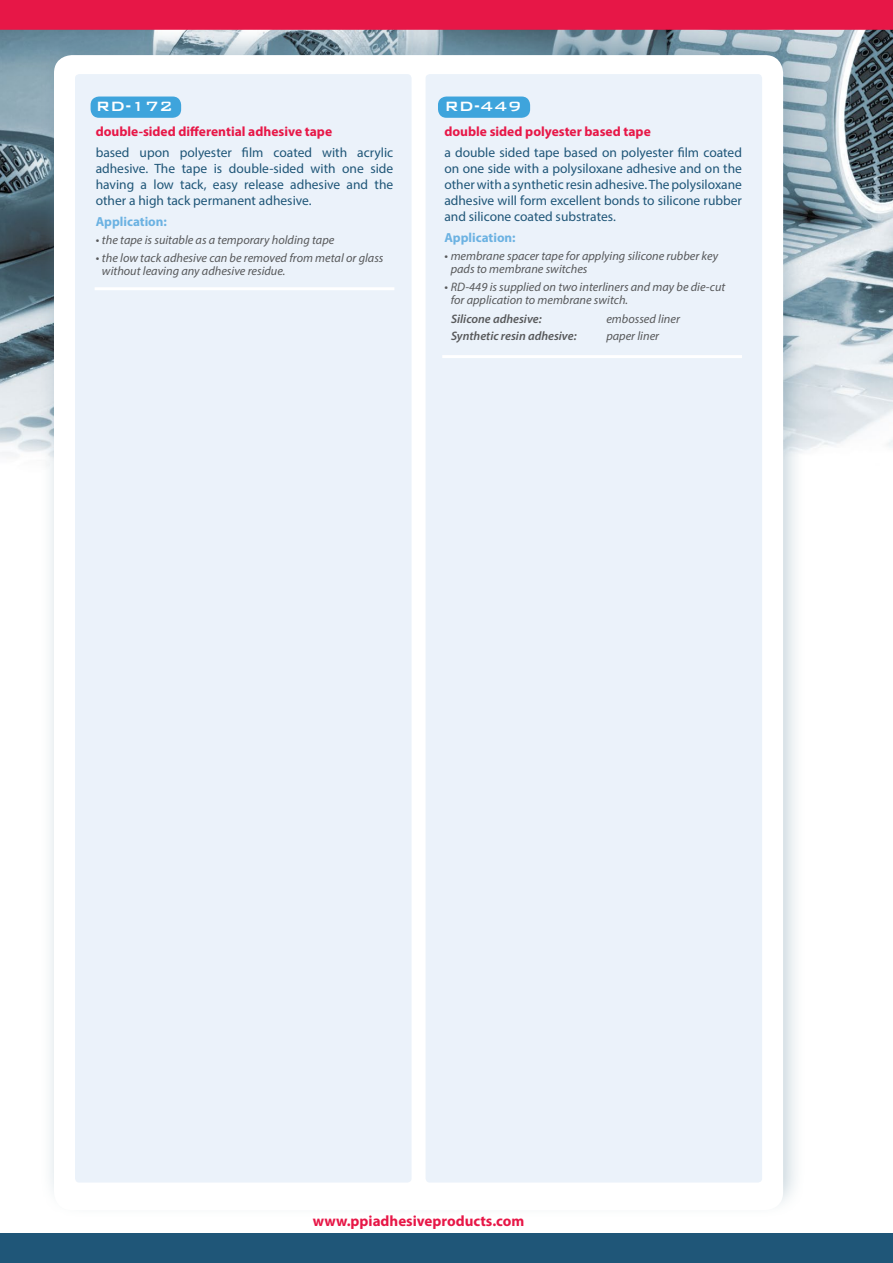
<style>
.page{position:relative;width:893px;height:1263px;background:#fff}
.page>*{position:absolute;margin:0;border:0;box-sizing:border-box;transform-origin:0 0}
.t1{font:500 18px "Bank Gothic BT";color:#fff}
.t2{font:700 15px "Myriad Pro";color:#e71747}
.t3{font:13.5px/16.2px "Myriad Pro";color:#1f5678;text-align:justify}
.t4{font:700 13.5px "Myriad Pro";color:#e71747}
.t5{font:700 13.2px "Myriad Pro";color:#6cb2e2}
.t6{font:italic 12.3px/13px "Myriad Pro";color:#58595b}
.t7{font:italic 600 12.3px "Myriad Pro";color:#58595b}
.s1{font-style:normal;font-size:12.75px}
</style>
<div class="page">
<img style="left:0;top:30px;width:893px;height:427px">
<div style="left:0;top:1233px;width:893px;height:30px;background:#1f5678"></div>
<div style="left:40px;top:26px;width:766px;height:1192px;background:#578197;opacity:.35"></div>
<div style="left:54px;top:55px;width:729px;height:1155px;background:#fff;border-radius:18px"></div>
<div style="left:75px;top:74px;width:337px;height:1108px;background:#ebf2fa;border-radius:4px"></div>
<div style="left:426px;top:74px;width:336px;height:1108px;background:#ebf2fa;border-radius:4px"></div>
<div style="left:91px;top:97px;width:90px;height:21px;background:#3ea4dc;border-radius:9px"></div>
<div style="left:438px;top:97px;width:92px;height:21px;background:#3ea4dc;border-radius:9px"></div>
<hr style="left:95px;top:287px;width:299px;height:3px;background:#fff">
<hr style="left:442px;top:355px;width:300px;height:3px;background:#fff">
<div style="left:0;top:0;width:893px;height:30px;background:#e71747"></div>
<h1 class="t1" style="left:96px;top:97px;width:79px">RD-172</h1>
<p class="t4" style="left:96px;top:123px;width:238px">double-sided differential adhesive tape</p>
<p class="t3" style="left:96px;top:144px;width:299px">based upon polyester film coated with acrylic adhesive. The tape is double-sided with one side having a low tack, easy release adhesive and the other a high tack permanent adhesive.</p>
<p class="t5" style="left:96px;top:213px;width:73px">Application:</p>
<p class="t6" style="left:96px;top:233px;width:240px"><span class="s1">•</span> the tape is suitable as a temporary holding tape</p>
<p class="t6" style="left:102px;top:251px;width:283px;text-indent:-6px"><span class="s1">•</span> the low tack adhesive can be removed from metal or glass without leaving any adhesive residue.</p>
<h1 class="t1" style="left:444px;top:97px;width:79px">RD-449</h1>
<p class="t4" style="left:444px;top:123px;width:208px">double sided polyester based tape</p>
<p class="t3" style="left:444px;top:144px;width:299px">a double sided tape based on polyester film coated on one side with a polysiloxane adhesive and on the other with a synthetic resin adhesive. The polysiloxane adhesive will form excellent bonds to silicone rubber and silicone coated substrates.</p>
<p class="t5" style="left:444px;top:229px;width:73px">Application:</p>
<p class="t6" style="left:451px;top:249px;width:269px;text-indent:-6px"><span class="s1">•</span> membrane spacer tape for applying silicone rubber key pads to membrane switches</p>
<p class="t6" style="left:451px;top:280px;width:276px;line-height:13.5px;text-indent:-6px"><span class="s1">•</span> Rd-449 is supplied on two interliners and may be die-cut for application to membrane switch.</p>
<p class="t7" style="left:451px;top:311px;width:92px">Silicone adhesive:</p>
<p class="t6" style="left:606px;top:312px;width:75px">embossed liner</p>
<p class="t7" style="left:451px;top:328px;width:127px">Synthetic resin adhesive:</p>
<p class="t6" style="left:606px;top:329px;width:54px">paper liner</p>
<p class="t2" style="left:313px;top:1211px;width:213px">www.ppiadhesiveproducts.com</p>
</div>
